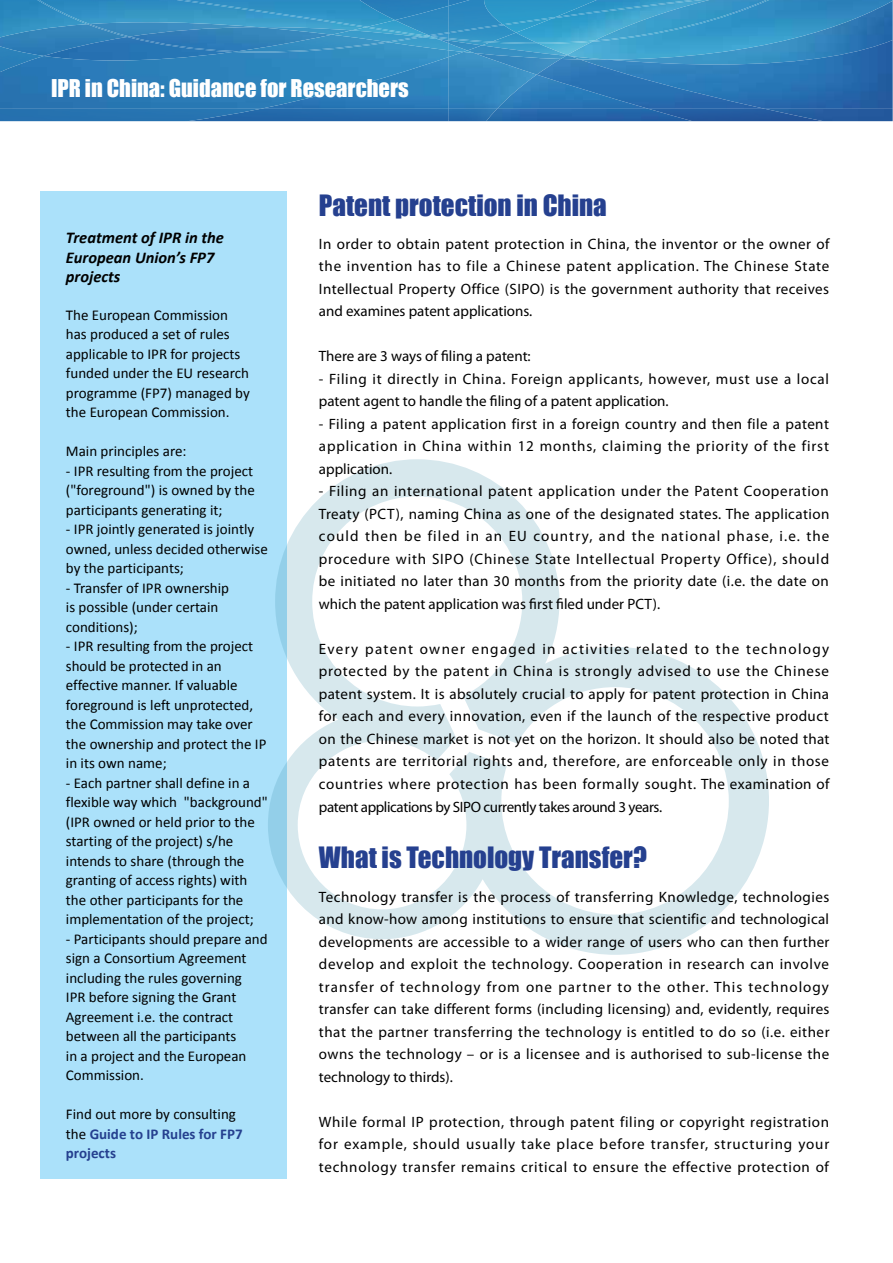
<style>
.page{position:relative;width:893px;height:1263px;background:#fff}
.page>*{position:absolute;margin:0;border:0;box-sizing:border-box;transform-origin:0 0}
.t1{font:27px "Impact";color:#25408f}
.t2{font:22.5px "Impact";color:#fff}
.t3{font:italic 700 16.5px/19.5px "Calibri";color:#000}
.t4{font:15px/22.5px "Myriad Pro";color:#000;text-align:justify}
.t5{font:15px/19.5px "Calibri";color:#000}
.t6{font:15px/22.5px "Myriad Pro";letter-spacing:.04em;color:#000}
.t7{font:700 15px/19.5px "Calibri";color:#25408f}
.s1{font-weight:400;color:#000}
</style>
<div class="page">
<div style="left:40px;top:191px;width:247px;height:988px;background:#abe1fa"></div>
<svg style="left:268px;top:459px;width:501px;height:496px"></svg>
<img style="left:0;top:37px;width:44px;height:5px">
<img style="left:0;top:0;width:177px;height:37px">
<img style="left:537px;top:24px;width:30px;height:16px">
<img style="left:567px;top:0;width:326px;height:40px">
<div style="left:260px;top:109px;width:226px;height:12px;background:#2369aa"></div>
<img style="left:44px;top:27px;width:213px;height:15px">
<img style="left:448px;top:53px;width:49px;height:56px">
<img style="left:486px;top:109px;width:407px;height:12px">
<img style="left:497px;top:40px;width:396px;height:69px">
<img style="left:257px;top:27px;width:95px;height:8px">
<img style="left:580px;top:56px;width:27px;height:3px">
<img style="left:177px;top:0;width:191px;height:27px">
<img style="left:537px;top:40px;width:58px;height:4px">
<img style="left:592px;top:0;width:177px;height:42px">
<img style="left:87px;top:24px;width:43px;height:13px">
<img style="left:37px;top:0;width:53px;height:24px">
<img style="left:127px;top:37px;width:112px;height:5px">
<img style="left:597px;top:0;width:105px;height:18px">
<img style="left:0;top:109px;width:260px;height:12px">
<img style="left:0;top:42px;width:448px;height:67px">
<img style="left:448px;top:52px;width:15px;height:5px">
<img style="left:390px;top:42px;width:58px;height:8px">
<img style="left:448px;top:51px;width:19px;height:1px">
<img style="left:352px;top:27px;width:13px;height:3px">
<img style="left:368px;top:20px;width:27px;height:7px">
<img style="left:239px;top:35px;width:93px;height:7px">
<img style="left:332px;top:30px;width:87px;height:12px">
<img style="left:365px;top:27px;width:54px;height:9px">
<img style="left:516px;top:25px;width:36px;height:8px">
<img style="left:503px;top:0;width:94px;height:24px">
<img style="left:233px;top:42px;width:157px;height:11px">
<img style="left:386px;top:37px;width:33px;height:5px">
<img style="left:503px;top:17px;width:53px;height:8px">
<img style="left:490px;top:42px;width:77px;height:13px">
<img style="left:516px;top:33px;width:21px;height:9px">
<img style="left:474px;top:59px;width:63px;height:16px">
<img style="left:649px;top:109px;width:174px;height:12px">
<img style="left:537px;top:59px;width:228px;height:50px">
<img style="left:467px;top:45px;width:99px;height:14px">
<img style="left:561px;top:56px;width:19px;height:3px">
<img style="left:490px;top:42px;width:49px;height:2px">
<img style="left:360px;top:0;width:88px;height:20px">
<img style="left:482px;top:42px;width:8px;height:3px">
<img style="left:448px;top:25px;width:68px;height:17px">
<img style="left:448px;top:41px;width:34px;height:10px">
<img style="left:395px;top:6px;width:53px;height:29px">
<img style="left:448px;top:0;width:55px;height:24px">
<img style="left:429px;top:32px;width:19px;height:3px">
<img style="left:448px;top:24px;width:56px;height:9px">
<svg style="left:419px;top:35px;width:29px;height:8px"></svg>
<h2 class="t2" style="left:51px;top:70px;width:359px">IPR in China: Guidance for Researchers</h2>
<p class="t3" style="left:66px;top:227px;width:160px">Treatment of IPR in the<br>European Union’s FP7 projects</p>
<p class="t5" style="left:66px;top:304px;width:186px">The European Commission has produced a set of rules applicable to IPR for projects funded under the EU research programme (FP7) managed by the European Commission.</p>
<p class="t5" style="left:66px;top:441px;width:122px">Main principles are:</p>
<p class="t5" style="left:66px;top:460px;width:191px;text-align:justify">- IPR resulting from the project ("foreground") is owned by the participants generating it;</p>
<p class="t5" style="left:66px;top:519px;width:203px">- IPR jointly generated is jointly owned, unless decided otherwise by the participants;</p>
<p class="t5" style="left:66px;top:577px;width:165px">- Transfer of IPR ownership is possible (under certain conditions);</p>
<p class="t5" style="left:66px;top:636px;width:202px">- IPR resulting from the project should be protected in an effective manner. If valuable foreground is left unprotected, the Commission may take over the ownership and protect the IP in its own name;</p>
<p class="t5" style="left:66px;top:772px;width:203px">- Each partner shall define in a flexible way which "background" (IPR owned or held prior to the starting of the project) s/he intends to share (through the granting of access rights) with the other participants for the implementation of the project;</p>
<p class="t5" style="left:66px;top:928px;width:203px">- Participants should prepare and sign a Consortium Agreement including the rules governing<br>IPR before signing the Grant<br>Agreement i.e. the contract between all the participants<br>in a project and the European<br>Commission.</p>
<p class="t7" style="left:66px;top:1104px;width:178px"><span class="s1">Find out more by consulting the</span> Guide to IP Rules for FP7 projects</p>
<h1 class="t1" style="left:319px;top:184px;width:289px">Patent protection in China</h1>
<p class="t4" style="left:319px;top:232px;width:512px">In order to obtain patent protection in China, the inventor or the owner of the invention has to file a Chinese patent application. The Chinese State Intellectual Property Office (SIPO) is the government authority that receives and examines patent applications.</p>
<p class="t4" style="left:319px;top:345px;width:213px">There are 3 ways of filing a patent:</p>
<p class="t6" style="left:319px;top:367px;width:512px">- Filing it directly in China. Foreign applicants, however, must use a local patent agent to handle the filing of a patent application.</p>
<p class="t4" style="left:319px;top:412px;width:512px">- Filing a patent application first in a foreign country and then file a patent application in China within 12 months, claiming the priority of the first application.</p>
<p class="t4" style="left:319px;top:480px;width:512px">- Filing an international patent application under the Patent Cooperation Treaty (PCT), naming China as one of the designated states. The application could then be filed in an EU country, and the national phase, i.e. the procedure with SIPO (Chinese State Intellectual Property Office), should be initiated no later than 30 months from the priority date (i.e. the date on which the patent application was first filed under PCT).</p>
<p class="t4" style="left:319px;top:637px;width:512px">Every patent owner engaged in activities related to the technology protected by the patent in China is strongly advised to use the Chinese patent system. It is absolutely crucial to apply for patent protection in China for each and every innovation, even if the launch of the respective product on the Chinese market is not yet on the horizon. It should also be noted that patents are territorial rights and, therefore, are enforceable only in those countries where protection has been formally sought. The examination of patent applications by SIPO currently takes around 3 years.</p>
<h1 class="t1" style="left:319px;top:836px;width:330px">What is Technology Transfer?</h1>
<p class="t4" style="left:319px;top:885px;width:512px">Technology transfer is the process of transferring Knowledge, technologies and know-how among institutions to ensure that scientific and technological developments are accessible to a wider range of users who can then further develop and exploit the technology. Cooperation in research can involve transfer of technology from one partner to the other. This technology transfer can take different forms (including licensing) and, evidently, requires that the partner transferring the technology is entitled to do so (i.e. either owns the technology – or is a licensee and is authorised to sub-license the technology to thirds).</p>
<p class="t4" style="left:319px;top:1110px;width:512px">While formal IP protection, through patent filing or copyright registration for example, should usually take place before transfer, structuring your technology transfer remains critical to ensure the effective protection of</p>
</div>
